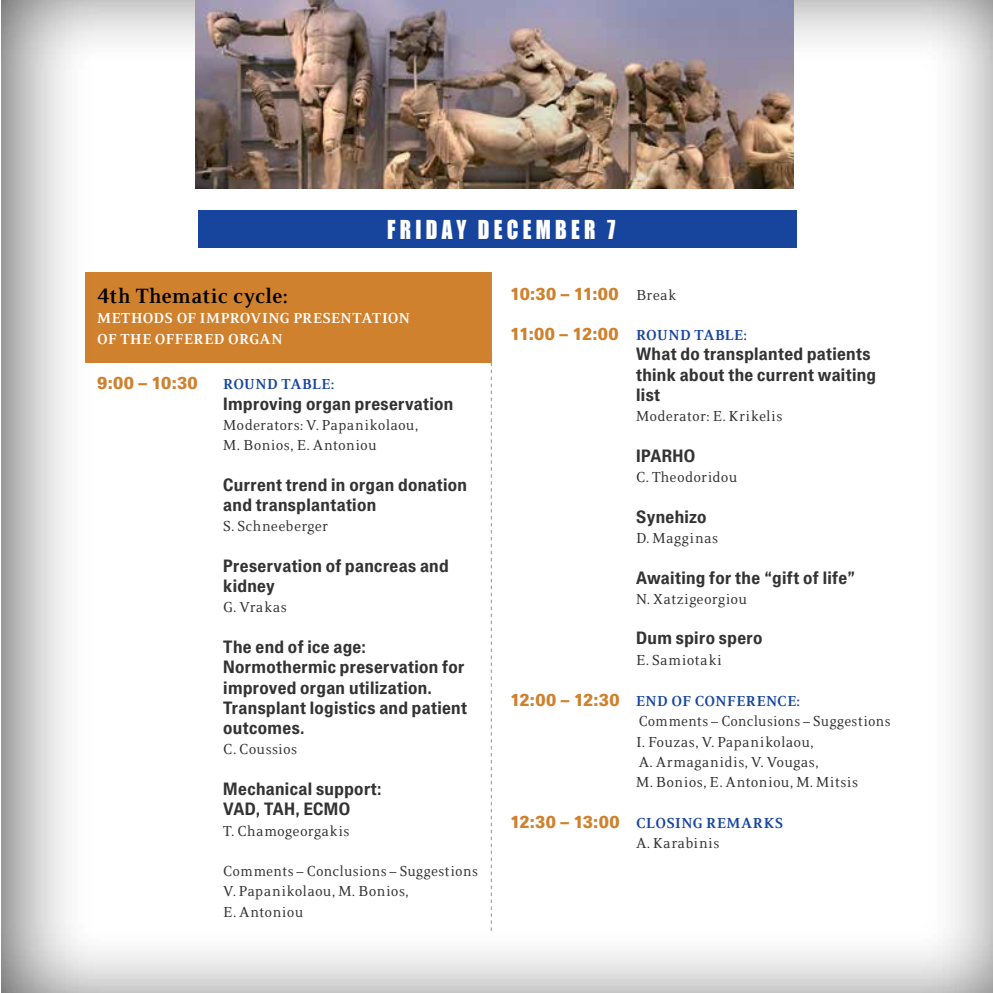
<style>
.page{position:relative;width:993px;height:993px;background:#fff}
.page>*{position:absolute;margin:0;border:0;box-sizing:border-box;transform-origin:0 0}
.t1{font:23.97px "Impact";letter-spacing:.2em;color:#fff;scale:.88 1}
.t2{font:700 23.28px "PF Press";letter-spacing:.005em;color:#000}
.t3{font:700 17.32px/20.3px "PF Paperback";letter-spacing:.02em;color:#333}
.t4{font:900 17.32px "PF Paperback";letter-spacing:.02em;color:#cf812e}
.t5{font:16.45px/20.3px "PF Press";letter-spacing:.02em;color:#333}
.t6{font:16.45px/20.3px "PF Press";letter-spacing:.02em;color:#333;scale:.96 1}
.t7{font:700 16.45px/20.3px "PF Press";letter-spacing:.035em;color:#17459e}
.t8{font:700 16.45px "PF Press";letter-spacing:.035em;color:#fff}
.t9{font:700 16.45px "PF Press";letter-spacing:.015em;color:#fff}
.s1{font-family:"PF Press";font-weight:400;font-size:16.45px;color:#333}
.s2{font-weight:900;color:#cf812e}
.s3{font-family:"PF Press";font-size:16.45px;color:#17459e}
.s4{font-family:"PF Paperback";font-weight:900;font-size:17.32px;color:#cf812e}
.s5{font-weight:700;color:#17459e}
.s6{font-weight:400;color:#333}
</style>
<div class="page">
<div style="left:0;top:0;width:992px;height:992px;background:#000;opacity:.75"></div>
<img style="left:196px;top:0;width:597px;height:189px">
<h1 class="t1" style="left:387px;top:211px;width:261px">FRIDAY DECEMBER 7</h1>
<h2 class="t2" style="left:97px;top:284px;width:192px">4TH THEMATIC CYCLE:</h2>
<p class="t8" style="left:97px;top:310px;width:57px">METHODS</p>
<p class="t8" style="left:177px;top:310px;width:35px">OF IMPRO</p>
<p class="t8" style="left:250px;top:310px;width:22px">VING</p>
<p class="t9" style="left:293px;top:310px;width:118px">PRESENTATION</p>
<p class="t8" style="left:97px;top:330px;width:98px">OF THE OFFERED</p>
<p class="t8" style="left:228px;top:330px;width:12px">ORGAN</p>
<p class="t4" style="left:97px;top:372px;width:102px">9:00 – 10:30</p>
<p class="t7" style="left:223px;top:374px;width:112px">ROUND TABLE:</p>
<p class="t3" style="left:223px;top:392px;width:231px">Improving organ preservation</p>
<p class="t5" style="left:223px;top:414px;width:197px">Moderators: V. Papanikolaou,<br>M. Bonios, E. Antoniou</p>
<p class="t3" style="left:223px;top:473px;width:245px">Current trend in organ donation and transplantation</p>
<p class="t5" style="left:223px;top:516px;width:106px">S. Schneeberger</p>
<p class="t3" style="left:223px;top:554px;width:227px">Preservation of pancreas and kidney</p>
<p class="t5" style="left:223px;top:597px;width:65px">G. Vrakas</p>
<p class="t3" style="left:223px;top:636px;width:245px">The end of ice age:<br>Normothermic preservation for improved organ utilization.<br>Transplant logistics and patient outcomes.</p>
<p class="t5" style="left:223px;top:739px;width:75px">C. Coussios</p>
<p class="t3" style="left:223px;top:777px;width:160px">Mechanical support:<br>VAD, TAH, ECMO</p>
<p class="t5" style="left:223px;top:820px;width:128px">T. Chamogeorgakis</p>
<p class="t5" style="left:223px;top:860px;width:256px">Comments – Conclusions – Suggestions<br>V. Papanikolaou, M. Bonios,<br>E. Antoniou</p>
<p class="t4" style="left:510px;top:282px;width:168px">10:30 – 11:00 <span class="s1">Break</span></p>
<p class="t3" style="left:636px;top:323px;width:241px;text-indent:-126px"><span class="s2">11:00 – 12:00</span> <span class="s3">ROUND TABLE:<br></span>What do transplanted patients think about the current waiting list</p>
<p class="t5" style="left:636px;top:406px;width:148px">Moderator: E. Krikelis</p>
<p class="t3" style="left:636px;top:445px;width:61px">IPARHO</p>
<p class="t5" style="left:636px;top:467px;width:103px">C. Theodoridou</p>
<p class="t3" style="left:636px;top:505px;width:72px">Synehizo</p>
<p class="t5" style="left:636px;top:528px;width:83px">D. Magginas</p>
<p class="t3" style="left:636px;top:566px;width:221px">Awaiting for the “gift of life”</p>
<p class="t5" style="left:636px;top:588px;width:112px">N. Xatzigeorgiou</p>
<p class="t3" style="left:636px;top:627px;width:128px">Dum spiro spero</p>
<p class="t5" style="left:636px;top:650px;width:87px">E. Samiotaki</p>
<p class="t6" style="left:636px;top:690px;width:266px;text-indent:-126px"><span class="s4">12:00 – 12:30</span> <span class="s5">END OF CONFERENCE:<br></span>Comments – Conclusions – Suggestions<br>I. Fouzas, V. Papanikolaou,<br>A. Armaganidis, V. Vougas,<br>M. Bonios, E. Antoniou, M. Mitsis</p>
<p class="t7" style="left:636px;top:812px;width:149px;text-indent:-126px"><span class="s4">12:30 – 13:00</span> CLOSING REMARKS<br><span class="s6">Α. Κarabinis</span></p>
</div>
